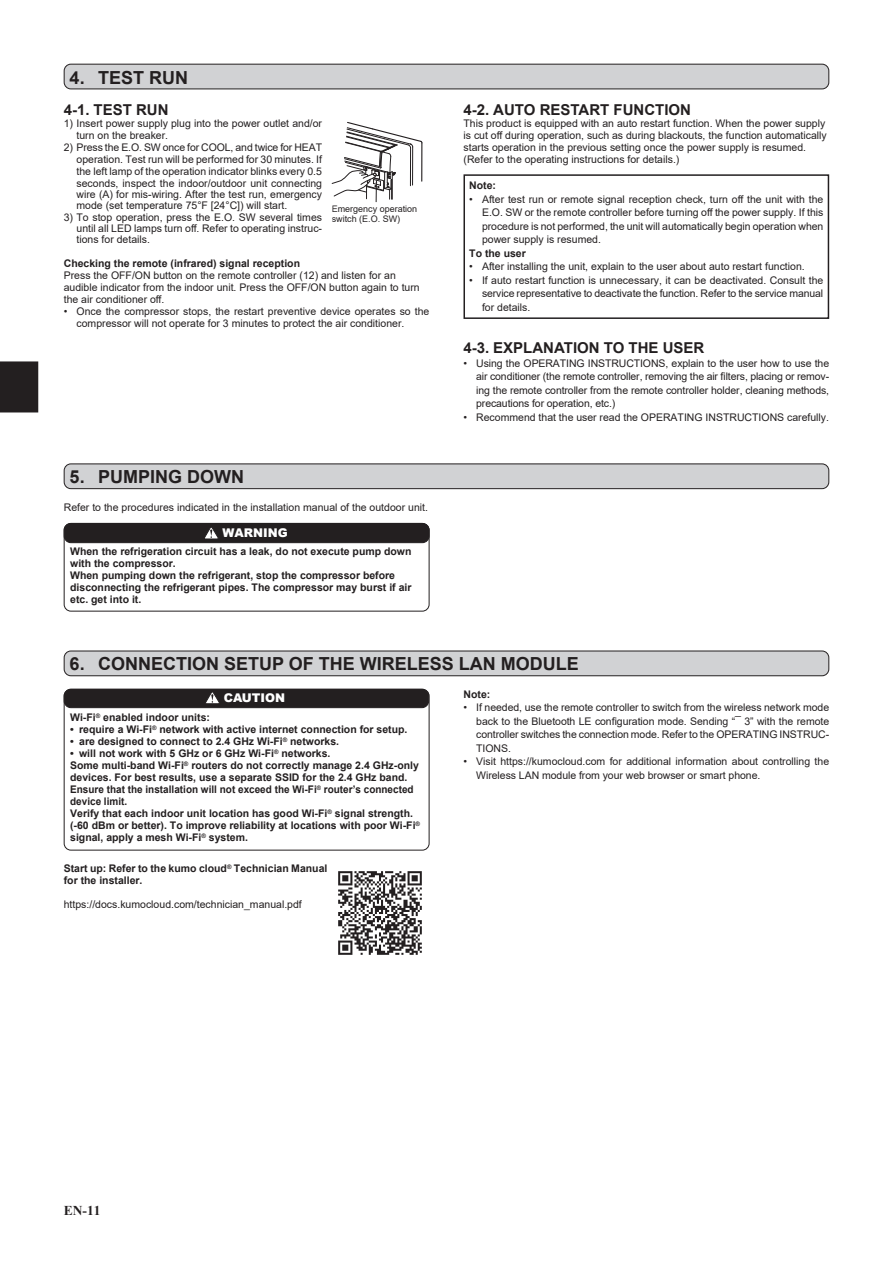
<style>
.page{position:relative;width:893px;height:1263px;background:#fff}
.page>*{position:absolute;margin:0;border:0;box-sizing:border-box;transform-origin:0 0}
.t1{font:700 18px "Arial";color:#231f20}
.t2{font:700 15px "Arial";color:#231f20}
.t3{font:700 13.5px "Times New Roman";color:#231f20}
.t4{font:900 12px "Arial";color:#fff}
.t5{font:10.5px/13.5px "Arial";color:#231f20;text-align:justify}
.t6{font:700 10.5px/12px "Arial";color:#231f20}
.t7{font:9px/9.8px "Arial";color:#231f20}
</style>
<div class="page">
<div style="left:0;top:361px;width:38px;height:51px;background:#231f20"></div>
<div style="left:64px;top:64px;width:765px;height:25px;background:#d1d2d4;border-radius:7px"></div>
<div style="left:64px;top:64px;width:765px;height:25px;border:1px solid #231f20;border-radius:7px"></div>
<div style="left:463px;top:174px;width:366px;height:145px;border:2px solid #231f20"></div>
<svg style="left:331px;top:122px;width:92px;height:80px"></svg>
<div style="left:64px;top:464px;width:765px;height:25px;background:#d1d2d4;border-radius:7px"></div>
<div style="left:64px;top:463px;width:765px;height:26px;border:1px solid #231f20;border-radius:7px"></div>
<div style="left:64px;top:523px;width:365px;height:20px;background:#231f20;border-radius:7px"></div>
<svg style="left:205px;top:527px;width:13px;height:12px"></svg>
<div style="left:64px;top:523px;width:365px;height:20px;border:1px solid #231f20;border-radius:7px"></div>
<div style="left:64px;top:523px;width:365px;height:88px;border:1px solid #231f20;border-radius:7px"></div>
<div style="left:64px;top:651px;width:765px;height:25px;background:#d1d2d4;border-radius:7px"></div>
<div style="left:64px;top:651px;width:765px;height:25px;border:1px solid #231f20;border-radius:7px"></div>
<div style="left:64px;top:689px;width:365px;height:19px;background:#231f20;border-radius:7px"></div>
<svg style="left:206px;top:692px;width:13px;height:12px"></svg>
<div style="left:64px;top:689px;width:365px;height:19px;border:1px solid #231f20;border-radius:7px"></div>
<div style="left:64px;top:689px;width:365px;height:161px;border:1px solid #231f20;border-radius:7px"></div>
<img style="left:338px;top:871px;width:84px;height:84px">
<h1 class="t1" style="left:70px;top:65px;width:120px">4. TEST RUN</h1>
<h2 class="t2" style="left:64px;top:99px;width:106px">4-1. TEST RUN</h2>
<p class="t5" style="left:77px;top:117px;width:247px;line-height:12px;text-indent:-13px">1) Insert power supply plug into the power outlet and/or turn on the breaker.</p>
<p class="t5" style="left:77px;top:141px;width:247px;line-height:11.7px;text-indent:-13px">2) Press the E.O. SW once for COOL, and twice for HEAT operation. Test run will be performed for 30 minutes. If the left lamp of the operation indicator blinks every 0.5 seconds, inspect the indoor/outdoor unit connecting wire (A) for mis-wiring. After the test run, emergency mode (set temperature 75°F [24°C]) will start.</p>
<p class="t5" style="left:77px;top:211px;width:247px;line-height:11.2px;text-indent:-13px">3) To stop operation, press the E.O. SW several times until all LED lamps turn off. Refer to operating instruc&shy;tions for details.</p>
<p class="t6" style="left:64px;top:258px;width:238px">Checking the remote (infrared) signal reception</p>
<p class="t5" style="left:64px;top:269px;width:358px;line-height:12px;text-align:left">Press the OFF/ON button on the remote controller (12) and listen for an audible indicator from the indoor unit. Press the OFF/ON button again to turn the air conditioner off.</p>
<p class="t5" style="left:77px;top:305px;width:354px;line-height:12px;text-indent:-13px">• Once the compressor stops, the restart preventive device operates so the compressor will not operate for 3 minutes to protect the air conditioner.</p>
<p class="t7" style="left:332px;top:204px;width:87px">Emergency operation switch (E.O. SW)</p>
<h1 class="t1" style="left:70px;top:464px;width:176px">5. PUMPING DOWN</h1>
<p class="t5" style="left:64px;top:500px;width:366px">Refer to the procedures indicated in the installation manual of the outdoor unit.</p>
<p class="t4" style="left:223px;top:524px;width:67px">WARNING</p>
<p class="t6" style="left:70px;top:546px;width:343px">When the refrigeration circuit has a leak, do not execute pump down with the compressor.<br>When pumping down the refrigerant, stop the compressor before disconnecting the refrigerant pipes. The compressor may burst if air etc. get into it.</p>
<h2 class="t2" style="left:463px;top:99px;width:229px">4-2. AUTO RESTART FUNCTION</h2>
<p class="t5" style="left:463px;top:117px;width:365px;line-height:12px;text-align:left">This product is equipped with an auto restart function. When the power supply is cut off during operation, such as during blackouts, the function automatically starts operation in the previous setting once the power supply is resumed. (Refer to the operating instructions for details.)</p>
<p class="t6" style="left:469px;top:180px;width:28px">Note:</p>
<p class="t5" style="left:482px;top:192px;width:343px;text-indent:-13px">• After test run or remote signal reception check, turn off the unit with the E.O. SW or the remote controller before turning off the power supply. If this procedure is not performed, the unit will automatically begin operation when power supply is resumed.</p>
<p class="t6" style="left:469px;top:247px;width:58px">To the user</p>
<p class="t5" style="left:469px;top:260px;width:337px">• After installing the unit, explain to the user about auto restart function.</p>
<p class="t5" style="left:482px;top:273px;width:343px;text-indent:-13px">• If auto restart function is unnecessary, it can be deactivated. Consult the service representative to deactivate the function. Refer to the service manual for details.</p>
<h2 class="t2" style="left:463px;top:337px;width:242px">4-3. EXPLANATION TO THE USER</h2>
<p class="t5" style="left:476px;top:356px;width:354px;text-indent:-13px">• Using the OPERATING INSTRUCTIONS, explain to the user how to use the air conditioner (the remote controller, removing the air filters, placing or remov&shy;ing the remote controller from the remote controller holder, cleaning methods, precautions for operation, etc.)</p>
<p class="t5" style="left:463px;top:410px;width:367px">• Recommend that the user read the OPERATING INSTRUCTIONS carefully.</p>
<h1 class="t1" style="left:70px;top:651px;width:511px">6. CONNECTION SETUP OF THE WIRELESS LAN MODULE</h1>
<p class="t4" style="left:224px;top:689px;width:63px">CAUTION</p>
<p class="t6" style="left:70px;top:712px;width:141px">Wi-Fi<sup>®</sup> enabled indoor units:</p>
<p class="t6" style="left:70px;top:724px;width:339px">• require a Wi-Fi<sup>®</sup> network with active internet connection for setup.</p>
<p class="t6" style="left:70px;top:736px;width:271px">• are designed to connect to 2.4 GHz Wi-Fi<sup>®</sup> networks.</p>
<p class="t6" style="left:70px;top:748px;width:351px">• will not work with 5 GHz or 6 GHz Wi-Fi<sup>®</sup> networks.<br>Some multi-band Wi-Fi<sup>®</sup> routers do not correctly manage 2.4 GHz-only devices. For best results, use a separate SSID for the 2.4 GHz band.<br>Ensure that the installation will not exceed the Wi-Fi<sup>®</sup> router’s connected device limit.<br>Verify that each indoor unit location has good Wi-Fi<sup>®</sup> signal strength. (-60 dBm or better). To improve reliability at locations with poor Wi-Fi<sup>® </sup>signal, apply a mesh Wi-Fi<sup>®</sup> system.</p>
<p class="t6" style="left:64px;top:863px;width:265px">Start up: Refer to the kumo cloud<sup>®</sup> Technician Manual for the installer.</p>
<p class="t5" style="left:64px;top:898px;width:240px">https://docs.kumocloud.com/technician_manual.pdf</p>
<p class="t6" style="left:463px;top:688px;width:28px">Note:</p>
<p class="t5" style="left:476px;top:701px;width:354px;text-indent:-13px">• If needed, use the remote controller to switch from the wireless network mode back to the Bluetooth LE configuration mode. Sending “¯ 3” with the remote controller switches the connection mode. Refer to the OPERATING INSTRUC-TIONS.</p>
<p class="t5" style="left:476px;top:755px;width:354px;text-indent:-13px">• Visit https://kumocloud.com for additional information about controlling the<br>Wireless LAN module from your web browser or smart phone.</p>
<p class="t3" style="left:64px;top:1200px;width:38px">EN-11</p>
</div>
